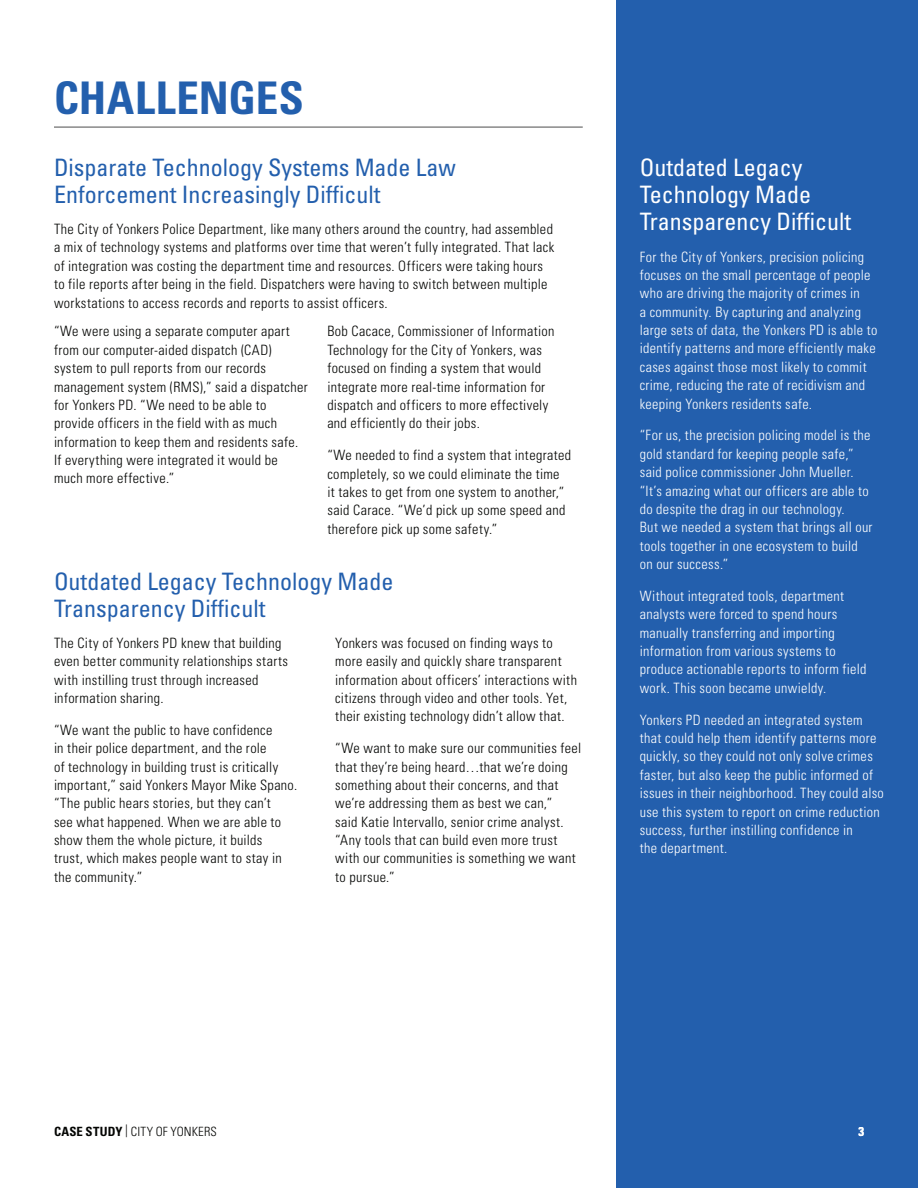
<style>
.page{position:relative;width:918px;height:1188px;background:#fff}
.page>*{position:absolute;margin:0;border:0;box-sizing:border-box;transform-origin:0 0}
.Body_Text{font:700 condensed 45px "Univers LT Pro";letter-spacing:.005em;color:#235fad}
.t1{font:condensed 24px/27px "Univers";color:#235fad}
.t2{font:condensed 24px/27px "Univers";color:#fff}
.Body_Text-2{font:300 condensed 14.25px/18.3px "Univers";letter-spacing:.025em;color:#040503}
.Body_Text-3{font:300 condensed 14.25px/18.3px "Univers";letter-spacing:.025em;color:#fff}
.t3{font:300 condensed 12.75px "Univers";letter-spacing:.01em;color:#040503}
.t4{font:700 condensed 12.75px "Univers";color:#fff}
.s1{font-weight:700}
</style>
<div class="page">
<div style="left:616px;top:0;width:302px;height:1188px;background:#235fad"></div>
<hr style="left:54px;top:127px;width:529px;height:1px;background:#4d4c4c">
<p class="Body_Text" style="left:54px;top:70px;width:251px">CHALLENGES</p>
<p class="t1" style="left:54px;top:154px;width:403px">Disparate Technology Systems Made Law<br>Enforcement Increasingly Difficult</p>
<p class="t2" style="left:640px;top:154px;width:213px">Outdated Legacy<br>Technology Made<br>Transparency Difficult</p>
<p class="Body_Text-2" style="left:54px;top:220px;width:502px">The City of Yonkers Police Department, like many others around the country, had assembled a mix of technology systems and platforms over time that weren’t fully integrated. That lack of integration was costing the department time and resources. Officers were taking hours to file reports after being in the field. Dispatchers were having to switch between multiple workstations to access records and reports to assist officers.</p>
<p class="Body_Text-3" style="left:640px;top:247px;width:239px">For the City of Yonkers, precision policing focuses on the small percentage of people who are driving the majority of crimes in<br>a community. By capturing and analyzing large sets of data, the Yonkers PD is able to identify patterns and more efficiently make cases against those most likely to commit crime, reducing the rate of recidivism and keeping Yonkers residents safe.</p>
<p class="Body_Text-3" style="left:640px;top:426px;width:234px">“For us, the precision policing model is the gold standard for keeping people safe,” said police commissioner John Mueller. “It’s amazing what our officers are able to do despite the drag in our technology.<br>But we needed a system that brings all our tools together in one ecosystem to build on our success.”</p>
<p class="Body_Text-3" style="left:640px;top:587px;width:228px">Without integrated tools, department analysts were forced to spend hours manually transferring and importing information from various systems to produce actionable reports to inform field work. This soon became unwieldy.</p>
<p class="Body_Text-3" style="left:640px;top:711px;width:246px">Yonkers PD needed an integrated system that could help them identify patterns more quickly, so they could not only solve crimes faster, but also keep the public informed of issues in their neighborhood. They could also use this system to report on crime reduction success, further instilling confidence in<br>the department.</p>
<p class="Body_Text-2" style="left:54px;top:322px;width:255px">“We were using a separate computer apart from our computer-aided dispatch (CAD) system to pull reports from our records management system (RMS),” said a dispatcher for Yonkers PD. “We need to be able to provide officers in the field with as much information to keep them and residents safe.<br>If everything were integrated it would be much more effective.”</p>
<p class="Body_Text-2" style="left:327px;top:322px;width:229px">Bob Cacace, Commissioner of Information Technology for the City of Yonkers, was focused on finding a system that would integrate more real-time information for dispatch and officers to more effectively and efficiently do their jobs.</p>
<p class="Body_Text-2" style="left:327px;top:446px;width:245px">“We needed to find a system that integrated completely, so we could eliminate the time<br>it takes to get from one system to another,” said Carace. “We’d pick up some speed and therefore pick up some safety.”</p>
<p class="t1" style="left:54px;top:567px;width:341px">Outdated Legacy Technology Made<br>Transparency Difficult</p>
<p class="Body_Text-2" style="left:54px;top:634px;width:236px">The City of Yonkers PD knew that building even better community relationships starts with instilling trust through increased information sharing.</p>
<p class="Body_Text-2" style="left:54px;top:721px;width:245px">“We want the public to have confidence<br>in their police department, and the role<br>of technology in building trust is critically important,” said Yonkers Mayor Mike Spano. “The public hears stories, but they can’t<br>see what happened. When we are able to show them the whole picture, it builds<br>trust, which makes people want to stay in the community.”</p>
<p class="Body_Text-2" style="left:335px;top:634px;width:243px">Yonkers was focused on finding ways to more easily and quickly share transparent information about officers’ interactions with citizens through video and other tools. Yet, their existing technology didn’t allow that.</p>
<p class="Body_Text-2" style="left:335px;top:739px;width:247px">“We want to make sure our communities feel that they’re being heard…that we’re doing something about their concerns, and that we’re addressing them as best we can,”<br>said Katie Intervallo, senior crime analyst. “Any tools that can build even more trust with our communities is something we want to pursue.”</p>
<p class="t3" style="left:54px;top:1123px;width:165px"><span class="s1">CASE STUDY</span> | CITY OF YONKERS</p>
<p class="t4" style="left:858px;top:1123px;width:7px">3</p>
</div>
